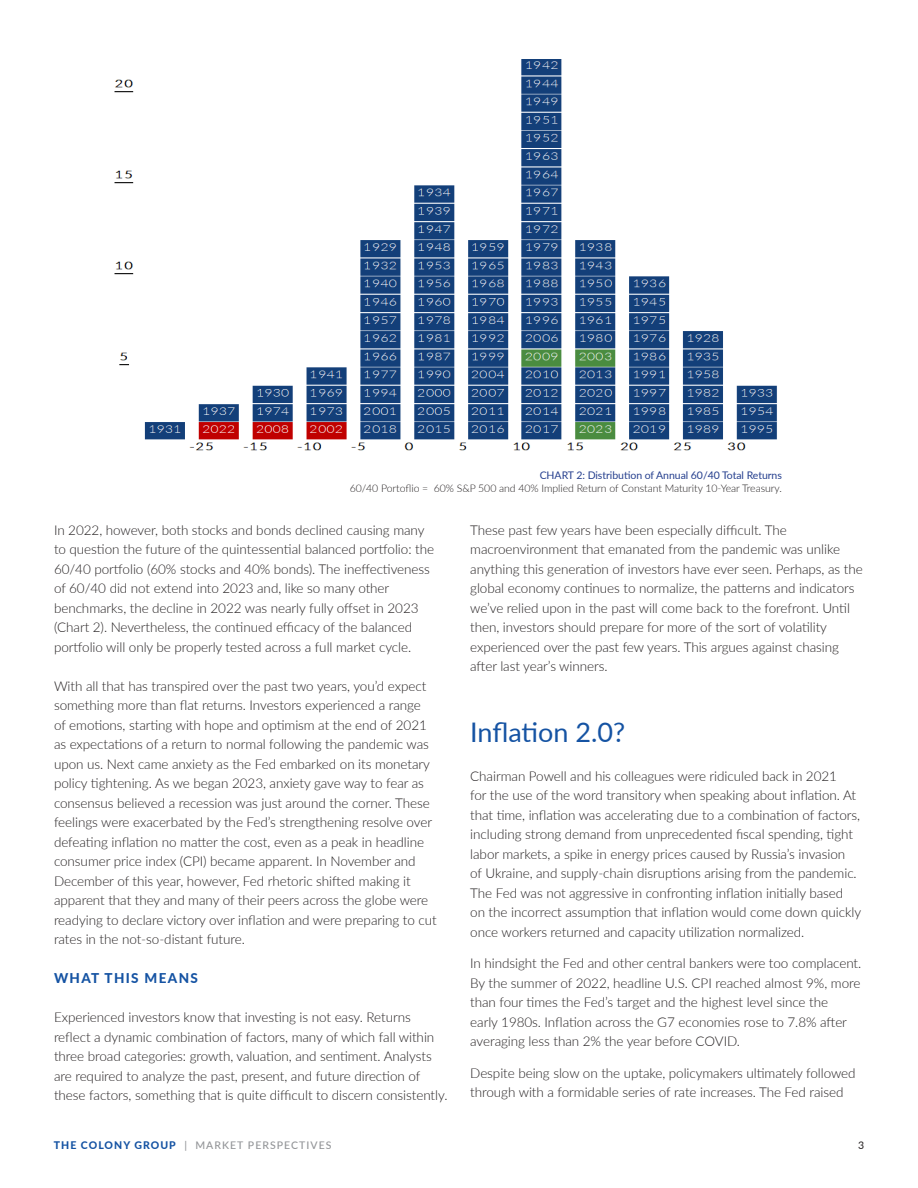
<style>
.page{position:relative;width:918px;height:1188px;background:#fff}
.page>*{position:absolute;margin:0;border:0;box-sizing:border-box;transform-origin:0 0}
.t1{font:27px "Lato";letter-spacing:-.005em;color:#1553a3}
.subheader{font:300 13.5px/19.5px "Lato";letter-spacing:-.005em;color:#231f20}
.t2{font:800 13.5px "Lato";letter-spacing:.1em;color:#1553a3}
.t3{font:300 10.5px/13.5px "Lato";letter-spacing:-.005em;color:#231f20;text-align:right}
.t4{font:500 10.5px "Lato";letter-spacing:.1em;color:#939598}
.t5{font:10.5px "Lato";color:#231f20}
.s1{font-weight:400;color:#253f8e}
.s2{font-weight:800;color:#1553a3}
</style>
<div class="page">
<img style="left:114px;top:60px;width:663px;height:391px">
<p class="t3" style="left:350px;top:468px;width:434px"><span class="s1">CHART 2: Distribution of Annual 60/40 Total Returns<br></span>60/40 Portoflio = 60% S&amp;P 500 and 40% Implied Return of Constant Maturity 10-Year Treasury.</p>
<p class="subheader" style="left:54px;top:520px;width:382px">In 2022, however, both stocks and bonds declined causing many to question the future of the quintessential balanced portfolio: the 60/40 portfolio (60% stocks and 40% bonds). The ineffectiveness of 60/40 did not extend into 2023 and, like so many other benchmarks, the decline in 2022 was nearly fully offset in 2023 (Chart 2). Nevertheless, the continued efficacy of the balanced portfolio will only be properly tested across a full market cycle.</p>
<p class="subheader" style="left:54px;top:676px;width:384px">With all that has transpired over the past two years, you’d expect something more than flat returns. Investors experienced a range<br>of emotions, starting with hope and optimism at the end of 2021 as expectations of a return to normal following the pandemic was upon us. Next came anxiety as the Fed embarked on its monetary policy tightening. As we began 2023, anxiety gave way to fear as consensus believed a recession was just around the corner. These feelings were exacerbated by the Fed’s strengthening resolve over defeating inflation no matter the cost, even as a peak in headline consumer price index (CPI) became apparent. In November and December of this year, however, Fed rhetoric shifted making it apparent that they and many of their peers across the globe were readying to declare victory over inflation and were preparing to cut rates in the not-so-distant future.</p>
<p class="t2" style="left:54px;top:968px;width:145px">WHAT THIS MEANS</p>
<p class="subheader" style="left:54px;top:1007px;width:395px">Experienced investors know that investing is not easy. Returns reflect a dynamic combination of factors, many of which fall within three broad categories: growth, valuation, and sentiment. Analysts are required to analyze the past, present, and future direction of these factors, something that is quite difficult to discern consistently.</p>
<p class="subheader" style="left:470px;top:520px;width:394px">These past few years have been especially difficult. The macroenvironment that emanated from the pandemic was unlike anything this generation of investors have ever seen. Perhaps, as the global economy continues to normalize, the patterns and indicators we’ve relied upon in the past will come back to the forefront. Until then, investors should prepare for more of the sort of volatility experienced over the past few years. This argues against chasing after last year’s winners.</p>
<p class="t1" style="left:470px;top:713px;width:157px">Inflation 2.0?</p>
<p class="subheader" style="left:470px;top:766px;width:392px">Chairman Powell and his colleagues were ridiculed back in 2021<br>for the use of the word transitory when speaking about inflation. At that time, inflation was accelerating due to a combination of factors, including strong demand from unprecedented fiscal spending, tight labor markets, a spike in energy prices caused by Russia’s invasion<br>of Ukraine, and supply-chain disruptions arising from the pandemic.<br>The Fed was not aggressive in confronting inflation initially based on the incorrect assumption that inflation would come down quickly once workers returned and capacity utilization normalized.</p>
<p class="subheader" style="left:470px;top:953px;width:393px">In hindsight the Fed and other central bankers were too complacent.<br>By the summer of 2022, headline U.S. CPI reached almost 9%, more than four times the Fed’s target and the highest level since the<br>early 1980s. Inflation across the G7 economies rose to 7.8% after averaging less than 2% the year before COVID.</p>
<p class="subheader" style="left:470px;top:1063px;width:387px">Despite being slow on the uptake, policymakers ultimately followed through with a formidable series of rate increases. The Fed raised</p>
<p class="t4" style="left:54px;top:1138px;width:279px"><span class="s2">THE COLONY GROUP</span> | MARKET PERSPECTIVES</p>
<p class="t5" style="left:858px;top:1138px;width:8px">3</p>
</div>
